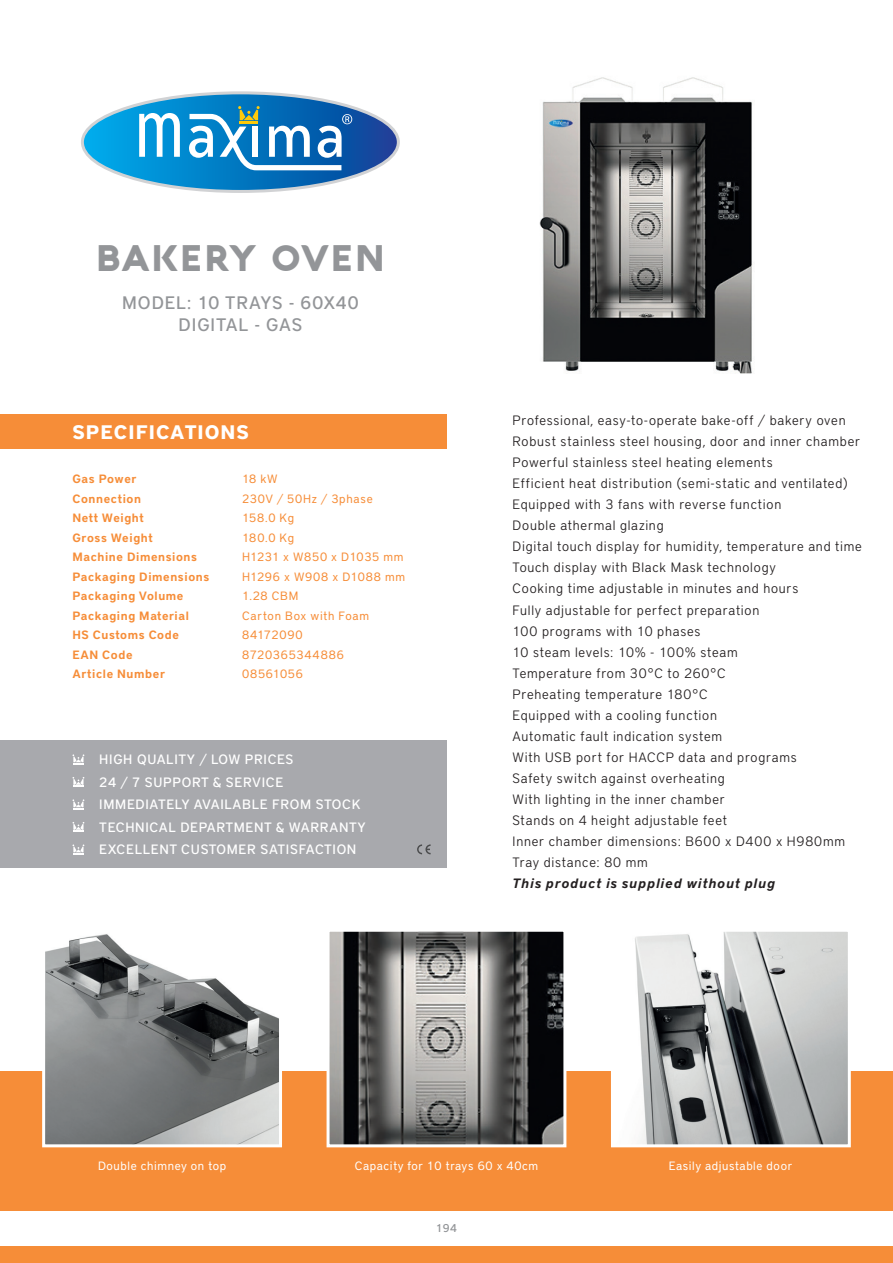
<style>
.page{position:relative;width:893px;height:1263px;background:#fff}
.page>*{position:absolute;margin:0;border:0;box-sizing:border-box;transform-origin:0 0}
.t1{font:900 36px "Aquawax";letter-spacing:.05em;color:#939598}
.t2{font:700 19.5px "District Pro";letter-spacing:.05em;color:#fff}
.t3{font:500 18px/22.5px "District Pro";letter-spacing:.045em;color:#939598;text-align:center}
.t4{font:300 13.5px/21px "District Pro";letter-spacing:.055em;color:#231f20}
.t5{font:500 13.5px/22.5px "District Pro";letter-spacing:.05em;color:#fff}
.t6{font:italic 600 13.5px "District Pro";letter-spacing:.06em;color:#231f20}
.t7{font:600 12px/19.5px "District Pro";letter-spacing:.05em;color:#f68d38}
.t8{font:12px/19.5px "District Pro";letter-spacing:.06em;color:#f68d38}
.t9{font:12px "District Pro";letter-spacing:.05em;color:#fff}
.t10{font:500 11.25px "District Pro";color:#939598}
</style>
<div class="page">
<div style="left:0;top:1071px;width:893px;height:192px;background:#f68d38"></div>
<div style="left:0;top:1211px;width:893px;height:34px;background:#fff"></div>
<div style="left:0;top:415px;width:446px;height:34px;background:#f68d38"></div>
<svg style="left:82px;top:93px;width:316px;height:99px"></svg>
<div style="left:0;top:740px;width:446px;height:128px;background:#a8a9ad"></div>
<svg style="left:73px;top:754px;width:11px;height:10px"></svg>
<svg style="left:73px;top:777px;width:11px;height:10px"></svg>
<svg style="left:73px;top:799px;width:11px;height:10px"></svg>
<svg style="left:73px;top:844px;width:11px;height:10px"></svg>
<svg style="left:73px;top:822px;width:11px;height:10px"></svg>
<svg style="left:417px;top:844px;width:14px;height:10px"></svg>
<img style="left:539px;top:77px;width:213px;height:297px">
<svg style="left:611px;top:931px;width:240px;height:217px;background:#b7b8b8"></svg>
<svg style="left:326px;top:931px;width:241px;height:217px;background:#71706f"></svg>
<svg style="left:42px;top:934px;width:240px;height:214px"></svg>
<h1 class="t1" style="left:96px;top:234px;width:291px">BAKERY OVEN</h1>
<h3 class="t3" style="left:122px;top:290px;width:238px">MODEL: 10 TRAYS - 60X40<br>DIGITAL - GAS</h3>
<h2 class="t2" style="left:73px;top:418px;width:178px">SPECIFICATIONS</h2>
<p class="t7" style="left:73px;top:469px;width:138px">Gas Power<br>Connection<br>Nett Weight<br>Gross Weight<br>Machine Dimensions<br>Packaging Dimensions<br>Packaging Volume<br>Packaging Material<br>HS Customs Code<br>EAN Code<br>Article Number</p>
<p class="t8" style="left:242px;top:469px;width:165px">18 kW<br>230V / 50Hz / 3phase<br>158.0 Kg<br>180.0 Kg<br>H1231 x W850 x D1035 mm<br>H1296 x W908 x D1088 mm<br>1.28 CBM<br>Carton Box with Foam<br>84172090<br>8720365344886<br>08561056</p>
<p class="t5" style="left:99px;top:748px;width:268px">HIGH QUALITY / LOW PRICES<br>24 / 7 SUPPORT &amp; SERVICE<br>IMMEDIATELY AVAILABLE FROM STOCK<br>TECHNICAL DEPARTMENT &amp; WARRANTY<br>EXCELLENT CUSTOMER SATISFACTION</p>
<p class="t4" style="left:513px;top:409px;width:351px">Professional, easy-to-operate bake-off / bakery oven Robust stainless steel housing, door and inner chamber Powerful stainless steel heating elements<br>Efficient heat distribution (semi-static and ventilated)<br>Equipped with 3 fans with reverse function<br>Double athermal glazing<br>Digital touch display for humidity, temperature and time Touch display with Black Mask technology<br>Cooking time adjustable in minutes and hours<br>Fully adjustable for perfect preparation<br>100 programs with 10 phases<br>10 steam levels: 10% - 100% steam<br>Temperature from 30°C to 260°C<br>Preheating temperature 180°C<br>Equipped with a cooling function<br>Automatic fault indication system<br>With USB port for HACCP data and programs<br>Safety switch against overheating<br>With lighting in the inner chamber<br>Stands on 4 height adjustable feet<br>Inner chamber dimensions: B600 x D400 x H980mm Tray distance: 80 mm</p>
<p class="t6" style="left:513px;top:873px;width:264px">This product is supplied without plug</p>
<p class="t9" style="left:98px;top:1157px;width:130px">Double chimney on top</p>
<p class="t9" style="left:355px;top:1157px;width:185px">Capacity for 10 trays 60 x 40cm</p>
<p class="t9" style="left:669px;top:1157px;width:125px">Easily adjustable door</p>
<p class="t10" style="left:436px;top:1221px;width:23px">194</p>
</div>
